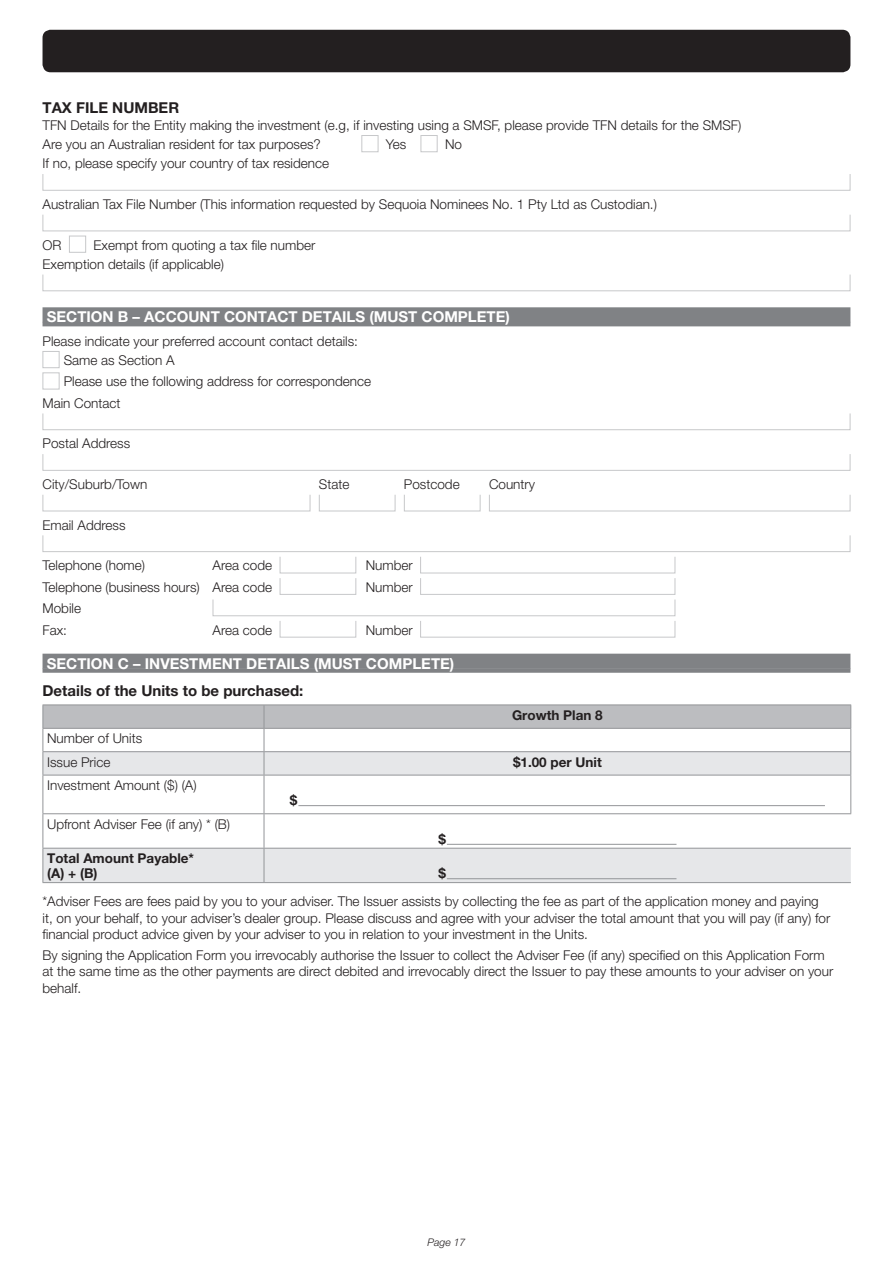
<style>
.page{position:relative;width:893px;height:1263px;background:#fff}
.page>*{position:absolute;margin:0;border:0;box-sizing:border-box;transform-origin:0 0}
.t1{font:700 15px "Helvetica Neue LT Pro";color:#fff}
.t2{font:700 15px "Helvetica Neue LT Pro";color:#231f20}
.t3{font:300 13.5px/16.5px "Helvetica Neue LT Pro";color:#231f20}
.t4{font:700 13.5px/15px "Helvetica Neue LT Pro";color:#231f20}
.t5{font:italic 300 10.5px "Helvetica Neue LT Pro";color:#231f20}
</style>
<div class="page">
<div style="left:43px;top:30px;width:807px;height:42px;background:#231f20;border-radius:8px"></div>
<div style="left:43px;top:307px;width:807px;height:15px;background:#808285"></div>
<hr style="left:43px;top:322px;width:807px;height:4px;background:#808285">
<div style="left:43px;top:654px;width:807px;height:15px;background:#808285"></div>
<div style="left:43px;top:668px;width:807px;height:5px;background:#808285"></div>
<div style="left:361px;top:135px;width:17px;height:17px;border:1px solid #c7c8ca"></div>
<div style="left:421px;top:135px;width:17px;height:17px;border:1px solid #c7c8ca"></div>
<div style="left:43px;top:174px;width:807px;height:17px;border:1px solid #c7c8ca"></div>
<div style="left:43px;top:214px;width:807px;height:17px;border:1px solid #c7c8ca"></div>
<div style="left:69px;top:236px;width:17px;height:17px;border:1px solid #c7c8ca"></div>
<div style="left:43px;top:274px;width:807px;height:17px;border:1px solid #c7c8ca"></div>
<div style="left:43px;top:351px;width:17px;height:17px;border:1px solid #c7c8ca"></div>
<div style="left:43px;top:372px;width:17px;height:17px;border:1px solid #c7c8ca"></div>
<div style="left:43px;top:413px;width:807px;height:17px;border:1px solid #c7c8ca"></div>
<div style="left:43px;top:454px;width:807px;height:17px;border:1px solid #c7c8ca"></div>
<div style="left:43px;top:494px;width:267px;height:17px;border:1px solid #c7c8ca"></div>
<div style="left:319px;top:494px;width:76px;height:17px;border:1px solid #c7c8ca"></div>
<div style="left:404px;top:494px;width:76px;height:17px;border:1px solid #c7c8ca"></div>
<div style="left:489px;top:494px;width:361px;height:17px;border:1px solid #c7c8ca"></div>
<div style="left:43px;top:535px;width:807px;height:17px;border:1px solid #c7c8ca"></div>
<div style="left:280px;top:556px;width:76px;height:17px;border:1px solid #c7c8ca"></div>
<div style="left:420px;top:556px;width:255px;height:17px;border:1px solid #c7c8ca"></div>
<div style="left:280px;top:578px;width:76px;height:17px;border:1px solid #c7c8ca"></div>
<div style="left:420px;top:578px;width:255px;height:17px;border:1px solid #c7c8ca"></div>
<div style="left:213px;top:599px;width:462px;height:17px;border:1px solid #c7c8ca"></div>
<div style="left:280px;top:620px;width:76px;height:17px;border:1px solid #c7c8ca"></div>
<div style="left:420px;top:620px;width:255px;height:17px;border:1px solid #c7c8ca"></div>
<svg style="left:44px;top:776px;width:807px;height:106px"></svg>
<hr style="left:43px;top:704px;width:221px;height:1px;background:#939598">
<hr style="left:264px;top:704px;width:587px;height:1px;background:#939598">
<svg style="left:43px;top:705px;width:808px;height:70px"></svg>
<hr style="left:43px;top:775px;width:221px;height:1px;background:#939598">
<hr style="left:43px;top:775px;width:1px;height:38px;background:#939598">
<hr style="left:264px;top:775px;width:587px;height:1px;background:#939598">
<hr style="left:264px;top:775px;width:1px;height:38px;background:#939598">
<hr style="left:850px;top:775px;width:1px;height:38px;background:#939598">
<hr style="left:43px;top:813px;width:221px;height:1px;background:#939598">
<hr style="left:43px;top:814px;width:1px;height:34px;background:#939598">
<hr style="left:264px;top:813px;width:587px;height:1px;background:#939598">
<hr style="left:43px;top:848px;width:221px;height:1px;background:#939598">
<hr style="left:43px;top:848px;width:1px;height:34px;background:#939598">
<hr style="left:264px;top:848px;width:587px;height:1px;background:#939598">
<hr style="left:43px;top:882px;width:221px;height:1px;background:#939598">
<hr style="left:264px;top:882px;width:587px;height:1px;background:#939598">
<hr style="left:264px;top:814px;width:1px;height:34px;background:#939598">
<hr style="left:264px;top:848px;width:1px;height:34px;background:#939598">
<hr style="left:298px;top:805px;width:527px;height:1px;background:#939598">
<hr style="left:447px;top:844px;width:229px;height:1px;background:#939598">
<hr style="left:447px;top:878px;width:229px;height:1px;background:#939598">
<p class="t2" style="left:43px;top:98px;width:138px">TAX FILE NUMBER</p>
<p class="t3" style="left:43px;top:115px;width:700px;line-height:19.2px">TFN Details for the Entity making the investment (e.g, if investing using a SMSF, please provide TFN details for the SMSF)<br>Are you an Australian resident for tax purposes?</p>
<p class="t3" style="left:386px;top:136px;width:22px">Yes</p>
<p class="t3" style="left:445px;top:136px;width:19px">No</p>
<p class="t3" style="left:43px;top:155px;width:288px">If no, please specify your country of tax residence</p>
<p class="t3" style="left:43px;top:196px;width:616px">Australian Tax File Number (This information requested by Sequoia Nominees No. 1 Pty Ltd as Custodian.)</p>
<p class="t3" style="left:43px;top:236px;width:21px">OR</p>
<p class="t3" style="left:43px;top:235px;width:274px;line-height:19.2px;text-indent:51px">Exempt from quoting a tax file number<br>Exemption details (if applicable)</p>
<p class="t1" style="left:47px;top:308px;width:465px">SECTION B – ACCOUNT CONTACT DETAILS (MUST COMPLETE)</p>
<p class="t3" style="left:64px;top:331px;width:296px;line-height:19.2px;text-indent:-21px">Please indicate your preferred account contact details:<br>Same as Section A</p>
<p class="t3" style="left:43px;top:371px;width:330px;line-height:21.5px;text-indent:21px">Please use the following address for correspondence<br>Main Contact</p>
<p class="t3" style="left:43px;top:435px;width:89px">Postal Address</p>
<p class="t3" style="left:43px;top:476px;width:106px">City/Suburb/Town</p>
<p class="t3" style="left:319px;top:476px;width:32px">State</p>
<p class="t3" style="left:404px;top:476px;width:57px">Postcode</p>
<p class="t3" style="left:489px;top:476px;width:48px">Country</p>
<p class="t3" style="left:43px;top:516px;width:85px">Email Address</p>
<p class="t3" style="left:43px;top:557px;width:104px">Telephone (home)</p>
<p class="t3" style="left:213px;top:557px;width:61px">Area code</p>
<p class="t3" style="left:366px;top:557px;width:49px">Number</p>
<p class="t3" style="left:43px;top:578px;width:231px">Telephone (business hours) Area code</p>
<p class="t3" style="left:366px;top:578px;width:49px">Number</p>
<p class="t3" style="left:43px;top:597px;width:40px;line-height:21.5px">Mobile<br>Fax:</p>
<p class="t3" style="left:213px;top:621px;width:61px">Area code</p>
<p class="t3" style="left:366px;top:621px;width:49px">Number</p>
<p class="t1" style="left:47px;top:654px;width:409px">SECTION C – INVESTMENT DETAILS (MUST COMPLETE)</p>
<p class="t2" style="left:43px;top:682px;width:262px">Details of the Units to be purchased:</p>
<p class="t3" style="left:47px;top:727px;width:96px;line-height:23.4px">Number of Units<br>Issue Price</p>
<p class="t3" style="left:47px;top:777px;width:151px">Investment Amount ($) (A)</p>
<p class="t3" style="left:47px;top:815px;width:185px">Upfront Adviser Fee (if any) * (B)</p>
<p class="t4" style="left:290px;top:793px;width:9px">$</p>
<p class="t4" style="left:438px;top:831px;width:9px">$</p>
<p class="t4" style="left:512px;top:707px;width:92px">Growth Plan 8</p>
<p class="t4" style="left:513px;top:754px;width:90px">$1.00 per Unit</p>
<p class="t4" style="left:47px;top:851px;width:148px">Total Amount Payable* (A) + (B)</p>
<p class="t4" style="left:438px;top:866px;width:9px">$</p>
<p class="t3" style="left:43px;top:893px;width:789px">*Adviser Fees are fees paid by you to your adviser. The Issuer assists by collecting the fee as part of the application money and paying it, on your behalf, to your adviser’s dealer group. Please discuss and agree with your adviser the total amount that you will pay (if any) for financial product advice given by your adviser to you in relation to your investment in the Units.</p>
<p class="t3" style="left:43px;top:947px;width:792px">By signing the Application Form you irrevocably authorise the Issuer to collect the Adviser Fee (if any) specified on this Application Form at the same time as the other payments are direct debited and irrevocably direct the Issuer to pay these amounts to your adviser on your behalf.</p>
<p class="t5" style="left:427px;top:1236px;width:39px">Page 17</p>
</div>
